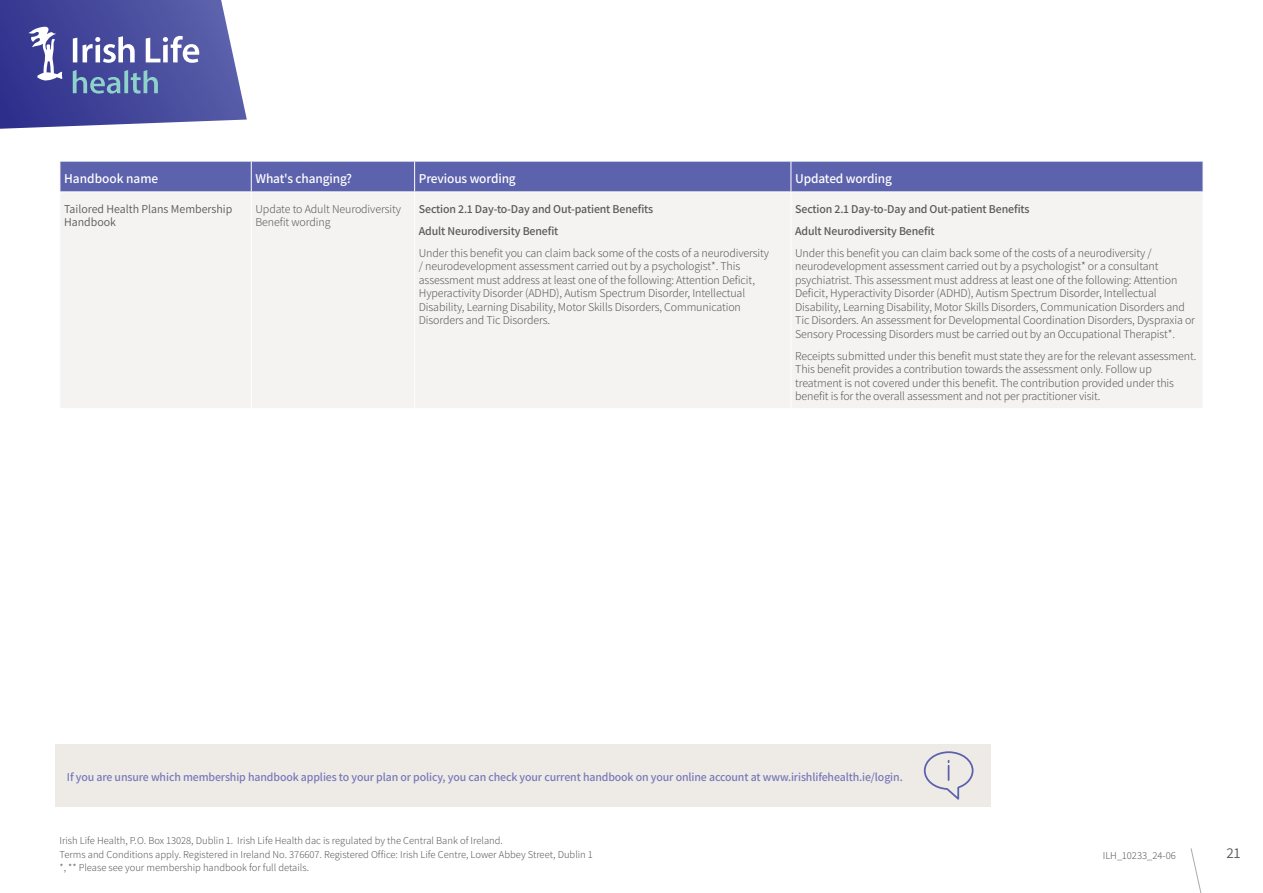
<style>
.page{position:relative;width:1263px;height:893px;background:#fff}
.page>*{position:absolute;margin:0;border:0;box-sizing:border-box;transform-origin:0 0}
.t1{font:15px "Assistant";color:#58595b}
.t2{font:600 13.5px "Assistant";letter-spacing:-.01em;color:#fff}
.t3{font:300 12px/13.5px "Assistant";letter-spacing:-.01em;color:#58595b}
.t4{font:600 12px "Assistant";letter-spacing:-.01em;color:#7778b9}
.t5{font:600 12px/22px "Assistant";letter-spacing:-.01em;color:#58595b}
.t6{font:12px/13.5px "Assistant";color:#58595b}
.t7{font:300 10.5px/13.5px "Assistant";color:#58595b}
</style>
<div class="page">
<div style="left:61px;top:162px;width:1142px;height:30px;background:#5c62ac"></div>
<div style="left:61px;top:193px;width:1141px;height:215px;background:#f5f3f1"></div>
<hr style="left:251px;top:192px;width:1px;height:216px;background:#fff">
<hr style="left:414px;top:192px;width:1px;height:216px;background:#fff">
<hr style="left:790px;top:192px;width:1px;height:216px;background:#fff">
<hr style="left:251px;top:161px;width:1px;height:31px;background:#fff">
<hr style="left:414px;top:161px;width:1px;height:31px;background:#fff">
<hr style="left:790px;top:161px;width:1px;height:31px;background:#fff">
<div style="left:55px;top:744px;width:936px;height:63px;background:#eeebe7"></div>
<svg style="left:923px;top:751px;width:51px;height:49px"></svg>
<svg style="left:0;top:0;width:247px;height:129px;background:#6166aa"></svg>
<svg style="left:1190px;top:848px;width:12px;height:45px"></svg>
<p class="t2" style="left:64px;top:170px;width:96px">Handbook name</p>
<p class="t2" style="left:255px;top:170px;width:98px">What's changing?</p>
<p class="t2" style="left:419px;top:170px;width:98px">Previous wording</p>
<p class="t2" style="left:795px;top:170px;width:98px">Updated wording</p>
<p class="t6" style="left:64px;top:201px;width:170px">Tailored Health Plans Membership<br>Handbook</p>
<p class="t3" style="left:255px;top:201px;width:147px">Update to Adult Neurodiversity<br>Benefit wording</p>
<p class="t5" style="left:419px;top:197px;width:236px">Section 2.1 Day-to-Day and Out-patient Benefits<br>Adult Neurodiversity Benefit</p>
<p class="t3" style="left:419px;top:245px;width:352px">Under this benefit you can claim back some of the costs of a neurodiversity / neurodevelopment assessment carried out by a psychologist*. This assessment must address at least one of the following: Attention Deficit, Hyperactivity Disorder (ADHD), Autism Spectrum Disorder, Intellectual Disability, Learning Disability, Motor Skills Disorders, Communication Disorders and Tic Disorders.</p>
<p class="t5" style="left:795px;top:197px;width:236px">Section 2.1 Day-to-Day and Out-patient Benefits<br>Adult Neurodiversity Benefit</p>
<p class="t3" style="left:795px;top:245px;width:401px">Under this benefit you can claim back some of the costs of a neurodiversity / neurodevelopment assessment carried out by a psychologist* or a consultant psychiatrist. This assessment must address at least one of the following: Attention Deficit, Hyperactivity Disorder (ADHD), Autism Spectrum Disorder, Intellectual Disability, Learning Disability, Motor Skills Disorders, Communication Disorders and Tic Disorders. An assessment for Developmental Coordination Disorders, Dyspraxia or Sensory Processing Disorders must be carried out by an Occupational Therapist*.</p>
<p class="t3" style="left:795px;top:348px;width:403px">Receipts submitted under this benefit must state they are for the relevant assessment.<br>This benefit provides a contribution towards the assessment only. Follow up treatment is not covered under this benefit. The contribution provided under this benefit is for the overall assessment and not per practitioner visit.</p>
<p class="t4" style="left:67px;top:768px;width:837px">If you are unsure which membership handbook applies to your plan or policy, you can check your current handbook on your online account at www.irishlifehealth.ie/login.</p>
<p class="t7" style="left:60px;top:833px;width:535px">Irish Life Health, P.O. Box 13028, Dublin 1. Irish Life Health dac is regulated by the Central Bank of Ireland.<br>Terms and Conditions apply. Registered in Ireland No. 376607. Registered Office: Irish Life Centre, Lower Abbey Street, Dublin 1 *, ** Please see your membership handbook for full details.</p>
<p class="t7" style="left:1103px;top:848px;width:75px">ILH_10233_24-06</p>
<p class="t1" style="left:1226px;top:843px;width:16px">21</p>
</div>
